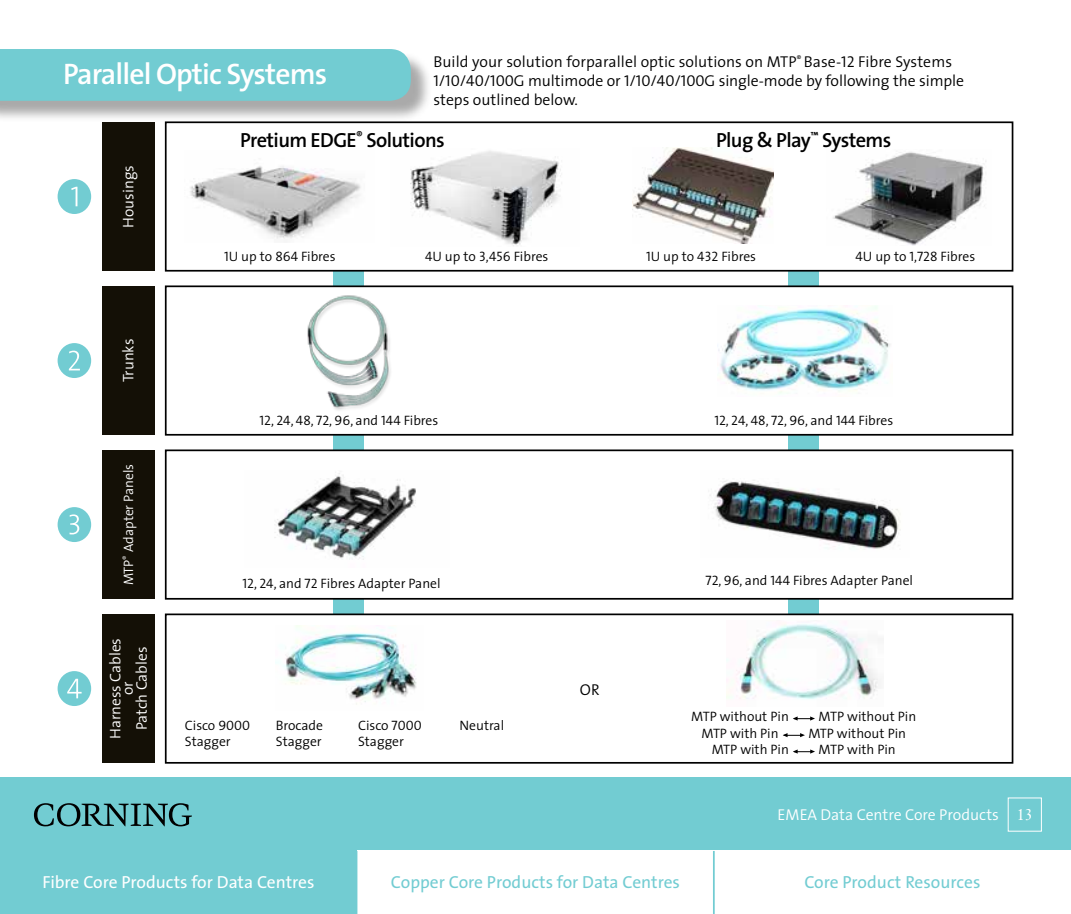
<style>
.page{position:relative;width:1071px;height:914px;background:#fff}
.page>*{position:absolute;margin:0;border:0;box-sizing:border-box;transform-origin:0 0}
.t1{font:600 29.75px "The Sans";letter-spacing:-.03em;color:#fff}
.t2{font:600 20.47px "The Sans";letter-spacing:-.03em;color:#000}
.t3{font:17.5px "The Sans";color:#72ccd2}
.t4{font:17.5px "The Sans";color:#fff}
.t5{font:300 15.75px/18.9px "The Sans";color:#000}
.t6{font:300 15.75px "The Sans";color:#fff}
.t7{font:300 15.4px/12.2px "The Sans";color:#fff;text-align:center}
.t8{font:300 13.65px "The Sans";color:#000}
.t9{font:13.65px "The Sans Semi Light Caps";color:#000}
.t10{font:300 13.65px "The Sans";color:#fff}
.s1{font-family:"The Sans Semi Light Caps";font-weight:400}
.s2{font-family:"The Sans";font-weight:300}
.s3{font-family:"Janson Text";font-weight:400}
</style>
<div class="page">
<div style="left:0;top:777px;width:1071px;height:137px;background:#72ccd2"></div>
<div style="left:1008px;top:797px;width:34px;height:34px;border:1px solid #fff"></div>
<div style="left:0;top:52px;width:432px;height:71px;background:#000;opacity:.34"></div>
<div style="left:0;top:49px;width:411px;height:52px;background:#72ccd2"></div>
<div style="left:334px;top:248px;width:30px;height:440px;background:#72ccd2"></div>
<div style="left:788px;top:248px;width:31px;height:440px;background:#72ccd2"></div>
<div style="left:165px;top:121px;width:848px;height:150px;background:#fff;border:2px solid #000"></div>
<div style="left:165px;top:285px;width:848px;height:150px;background:#fff;border:2px solid #000"></div>
<div style="left:165px;top:449px;width:848px;height:150px;background:#fff;border:2px solid #000"></div>
<div style="left:165px;top:613px;width:848px;height:150px;background:#fff;border:2px solid #000"></div>
<div style="left:102px;top:122px;width:52px;height:149px;background:#141006"></div>
<div style="left:102px;top:286px;width:52px;height:149px;background:#141006"></div>
<div style="left:102px;top:450px;width:52px;height:148px;background:#141006"></div>
<div style="left:102px;top:614px;width:52px;height:148px;background:#141006"></div>
<div style="left:58px;top:179px;width:33px;height:35px;background:#72ccd2;border-radius:50%"></div>
<div style="left:58px;top:343px;width:33px;height:35px;background:#72ccd2;border-radius:50%"></div>
<div style="left:58px;top:507px;width:33px;height:35px;background:#72ccd2;border-radius:50%"></div>
<div style="left:58px;top:671px;width:33px;height:35px;background:#72ccd2;border-radius:50%"></div>
<svg style="left:71px;top:187px;width:6px;height:19px"></svg>
<svg style="left:69px;top:350px;width:11px;height:20px"></svg>
<svg style="left:69px;top:514px;width:10px;height:20px"></svg>
<svg style="left:67px;top:678px;width:15px;height:20px"></svg>
<img style="left:833px;top:152px;width:153px;height:93px">
<svg style="left:34px;top:803px;width:158px;height:23px"></svg>
<img style="left:274px;top:473px;width:142px;height:87px">
<img style="left:307px;top:295px;width:84px;height:115px">
<img style="left:717px;top:306px;width:173px;height:88px">
<img style="left:276px;top:626px;width:141px;height:79px">
<img style="left:710px;top:480px;width:191px;height:69px">
<img style="left:727px;top:624px;width:151px;height:75px">
<img style="left:633px;top:147px;width:141px;height:96px">
<img style="left:190px;top:166px;width:171px;height:73px">
<img style="left:410px;top:151px;width:151px;height:95px">
<div style="left:357px;top:850px;width:357px;height:64px;background:#fff"></div>
<div style="left:714px;top:850px;width:357px;height:64px;background:#fff"></div>
<hr style="left:713px;top:850px;width:2px;height:64px;background:#72ccd2">
<svg style="left:793px;top:716px;width:22px;height:4px"></svg>
<svg style="left:783px;top:733px;width:22px;height:4px"></svg>
<svg style="left:793px;top:749px;width:22px;height:4px"></svg>
<h1 class="t1" style="left:63px;top:49px;width:266px">Parallel Optic Systems</h1>
<p class="t5" style="left:433px;top:52px;width:532px">Build your solution forparallel optic solutions on MTP<sup>®</sup> Base-<span class="s1">12</span> Fibre Systems<br><span class="s1">1</span>/<span class="s1">10</span>/<span class="s1">40/100</span>G multimode or <span class="s1">1</span>/<span class="s1">10</span>/<span class="s1">40</span>/<span class="s1">100</span>G single-mode by following the simple steps outlined below.</p>
<h2 class="t2" style="left:326px;top:122px;width:48px">EDGE</h2>
<p class="t7" style="left:122px;top:228px;width:64px;rotate:-90deg">Housings</p>
<p class="t8" style="left:224px;top:245px;width:113px"><span class="s1">1</span>U up to <span class="s1">864</span> Fibres</p>
<h2 class="t2" style="left:240px;top:123px;width:206px">Pretium EDGE<sup>®</sup> Solutions</h2>
<h2 class="t2" style="left:716px;top:123px;width:177px">Plug &amp; Play<sup>™</sup> Systems</h2>
<p class="t8" style="left:425px;top:245px;width:125px"><span class="s1">4</span>U up to <span class="s1">3,456</span> Fibres</p>
<p class="t8" style="left:646px;top:245px;width:112px"><span class="s1">1</span>U up to <span class="s1">432</span> Fibres</p>
<p class="t8" style="left:856px;top:245px;width:121px"><span class="s1">4</span>U up to <span class="s1">1,728</span> Fibres</p>
<p class="t7" style="left:122px;top:382px;width:45px;rotate:-90deg">Trunks</p>
<p class="t10" style="left:117px;top:585px;width:123px;rotate:-90deg">MTP<sup>®</sup> Adapter Panels</p>
<p class="t7" style="left:109px;top:739px;width:102px;rotate:-90deg">Harness Cables or</p>
<p class="t7" style="left:135px;top:730px;width:85px;rotate:-90deg">Patch Cables</p>
<p class="t9" style="left:260px;top:409px;width:180px">12, 24, 48, 72, 96, <span class="s2">and</span> 144 <span class="s2">Fibres</span></p>
<p class="t9" style="left:714px;top:409px;width:180px">12, 24, 48, 72, 96, <span class="s2">and</span> 144 <span class="s2">Fibres</span></p>
<p class="t8" style="left:243px;top:572px;width:200px"><span class="s1">12, 24,</span> and <span class="s1">72</span> Fibres Adapter Panel</p>
<p class="t8" style="left:185px;top:713px;width:67px">Cisco <span class="s1">9000</span></p>
<p class="t8" style="left:276px;top:713px;width:49px">Brocade</p>
<p class="t8" style="left:358px;top:713px;width:65px">Cisco <span class="s1">7000</span></p>
<p class="t8" style="left:460px;top:713px;width:46px">Neutral</p>
<p class="t8" style="left:185px;top:730px;width:47px">Stagger</p>
<p class="t8" style="left:276px;top:730px;width:47px">Stagger</p>
<p class="t8" style="left:358px;top:730px;width:47px">Stagger</p>
<p class="t5" style="left:580px;top:679px;width:21px">OR</p>
<p class="t8" style="left:705px;top:569px;width:209px"><span class="s1">72, 96,</span> and <span class="s1">144</span> Fibres Adapter Panel</p>
<p class="t8" style="left:691px;top:705px;width:99px">MTP without Pin</p>
<p class="t8" style="left:819px;top:705px;width:99px">MTP without Pin</p>
<p class="t8" style="left:702px;top:721px;width:79px">MTP with Pin</p>
<p class="t8" style="left:808px;top:721px;width:99px">MTP without Pin</p>
<p class="t8" style="left:712px;top:738px;width:79px">MTP with Pin</p>
<p class="t8" style="left:819px;top:738px;width:79px">MTP with Pin</p>
<p class="t6" style="left:778px;top:801px;width:257px">EMEA Data Centre Core Products <span class="s3">13</span></p>
<p class="t4" style="left:42px;top:867px;width:274px">Fibre Core Products for Data Centres</p>
<p class="t3" style="left:391px;top:867px;width:291px">Copper Core Products for Data Centres</p>
<p class="t3" style="left:804px;top:867px;width:178px">Core Product Resources</p>
</div>
